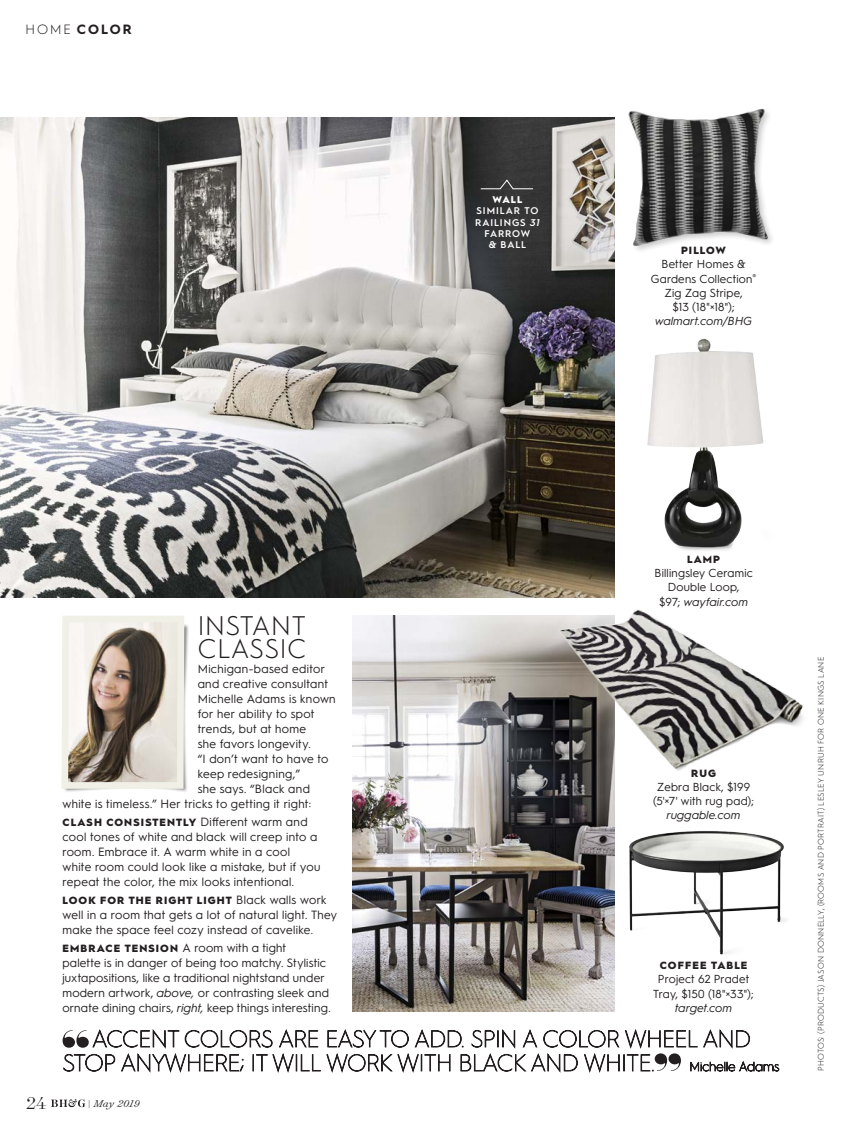
<style>
.page{position:relative;width:851px;height:1134px;background:#fff}
.page>*{position:absolute;margin:0;border:0;box-sizing:border-box;transform-origin:0 0}
.t1{font:300 27px/22.5px "Hurme Geometric Sans 1";letter-spacing:.03em;color:#231f20}
.t2{font:300 19.5px "Surveyor Display";color:#231f20}
.t3{font:700 13.5px "Hurme Geometric Sans 1";letter-spacing:.145em;color:#231f20}
.t4{font:12px/15px "Hurme Geometric Sans 1";letter-spacing:.025em;color:#231f20}
.t5{font:11.7px/14.2px "Hurme Geometric Sans 1";letter-spacing:.02em;color:#231f20;text-align:center}
.t6{font:italic 11.7px "Hurme Geometric Sans 1";letter-spacing:.015em;color:#231f20}
.t7{font:italic 300 11.25px "Surveyor Text";letter-spacing:.015em;color:#231f20}
.t8{font:900 10.5px "Hurme Geometric Sans 1";letter-spacing:.1em;color:#231f20}
.t9{font:600 9.75px/11.2px "Hurme Geometric Sans 1";letter-spacing:.095em;color:#fff;text-align:center}
.t10{font:900 9.75px "Hurme Geometric Sans 1";color:#fff}
.t11{font:300 8.25px "Hurme Geometric Sans 1";letter-spacing:.03em;color:#231f20}
.s1{font-weight:300}
.s2{font-weight:400;font-size:12px}
.s3{font-weight:900;font-size:10.5px}
.s4{font-style:italic}
.s5{font-style:normal;font-size:10.5px}
.s6{font-size:9.75px}
</style>
<div class="page">
<img style="left:352px;top:616px;width:262px;height:396px">
<img style="left:0;top:117px;width:614px;height:481px">
<img style="left:629px;top:831px;width:157px;height:124px">
<img style="left:517px;top:566px;width:286px;height:238px">
<svg style="left:186px;top:1030px;width:86px;height:17px"></svg>
<svg style="left:279px;top:1030px;width:39px;height:17px"></svg>
<svg style="left:186px;top:1054px;width:57px;height:18px"></svg>
<svg style="left:253px;top:1055px;width:14px;height:16px"></svg>
<svg style="left:273px;top:1054px;width:47px;height:18px"></svg>
<svg style="left:327px;top:1030px;width:452px;height:42px"></svg>
<svg style="left:62px;top:1029px;width:124px;height:79px"></svg>
<svg style="left:61px;top:616px;width:127px;height:176px"></svg>
<img style="left:628px;top:108px;width:144px;height:143px">
<img style="left:577px;top:321px;width:187px;height:245px">
<svg style="left:51px;top:1099px;width:34px;height:8px"></svg>
<svg style="left:480px;top:179px;width:53px;height:11px"></svg>
<p class="t3" style="left:26px;top:20px;width:108px"><span class="s1">HOME</span> COLOR</p>
<h1 class="t1" style="left:198px;top:613px;width:110px">INSTANT<br>CLASSIC</h1>
<p class="t4" style="left:198px;top:660px;width:129px">Michigan-based editor</p>
<p class="t4" style="left:198px;top:675px;width:132px">and creative consultant</p>
<p class="t4" style="left:198px;top:690px;width:139px">Michelle Adams is known</p>
<p class="t4" style="left:198px;top:705px;width:118px">for her ability to spot</p>
<p class="t4" style="left:198px;top:720px;width:110px">trends, but at home</p>
<p class="t4" style="left:198px;top:735px;width:114px">she favors longevity.</p>
<p class="t4" style="left:198px;top:750px;width:132px">“I don’t want to have to</p>
<p class="t4" style="left:198px;top:765px;width:104px">keep redesigning,”</p>
<p class="t4" style="left:198px;top:780px;width:114px">she says. “Black and</p>
<p class="t4" style="left:62px;top:795px;width:250px">white is timeless.” Her tricks to getting it right:</p>
<p class="t8" style="left:62px;top:815px;width:246px">CLASH CONSISTENTLY <span class="s2">Different warm and</span></p>
<p class="t4" style="left:62px;top:828px;width:259px">cool tones of white and black will creep into a room. Embrace it. A warm white in a cool white room could look like a mistake, but if you repeat the color, the mix looks intentional.</p>
<p class="t8" style="left:62px;top:893px;width:266px">LOOK FOR THE RIGHT LIGHT <span class="s2">Black walls work</span></p>
<p class="t4" style="left:62px;top:907px;width:276px">well in a room that gets a lot of natural light. They make the space feel cozy instead of cavelike.</p>
<p class="t4" style="left:62px;top:940px;width:270px"><span class="s3">EMBRACE TENSION</span> A room with a tight<br>palette is in danger of being too matchy. Stylistic juxtapositions, like a traditional nightstand under modern artwork, <span class="s4">above,</span> or contrasting sleek and ornate dining chairs, <span class="s4">right,</span> keep things interesting.</p>
<h2 class="t2" style="left:26px;top:1091px;width:22px">24</h2>
<p class="t7" style="left:88px;top:1096px;width:53px"><span class="s5">|</span> May 2019</p>
<p class="t10" style="left:492px;top:193px;width:31px">WALL</p>
<p class="t9" style="left:475px;top:205px;width:66px">SIMILAR TO<br>RAILINGS <span class="s4">31<br></span>FARROW<br>&amp; BALL</p>
<p class="t8" style="left:681px;top:243px;width:46px">PILLOW</p>
<p class="t5" style="left:650px;top:256px;width:107px">Better Homes &amp;<br>Gardens Collection<span class="s6">®<br></span>Zig Zag Stripe,<br>$13 (18"×18");</p>
<p class="t6" style="left:655px;top:313px;width:99px">walmart.com/BHG</p>
<p class="t8" style="left:687px;top:552px;width:35px">LAMP</p>
<p class="t5" style="left:654px;top:565px;width:100px">Billingsley Ceramic<br>Double Loop,<br>$97; <span class="s4">wayfair.com</span></p>
<p class="t8" style="left:691px;top:766px;width:26px">RUG</p>
<p class="t5" style="left:653px;top:779px;width:103px">Zebra Black, $199 (5'×7' with rug pad);</p>
<p class="t6" style="left:666px;top:807px;width:75px">ruggable.com</p>
<p class="t8" style="left:659px;top:958px;width:89px">COFFEE TABLE</p>
<p class="t5" style="left:653px;top:971px;width:102px">Project 62 Pradet<br>Tray, $150 (18"×33");</p>
<p class="t6" style="left:675px;top:1000px;width:59px">target.com</p>
<p class="t11" style="left:815px;top:1071px;width:416px;rotate:-90deg">PHOTOS: (PRODUCTS) JASON DONNELLY, (ROOMS AND PORTRAIT) LESLEY UNRUH FOR ONE KINGS LANE</p>
</div>
